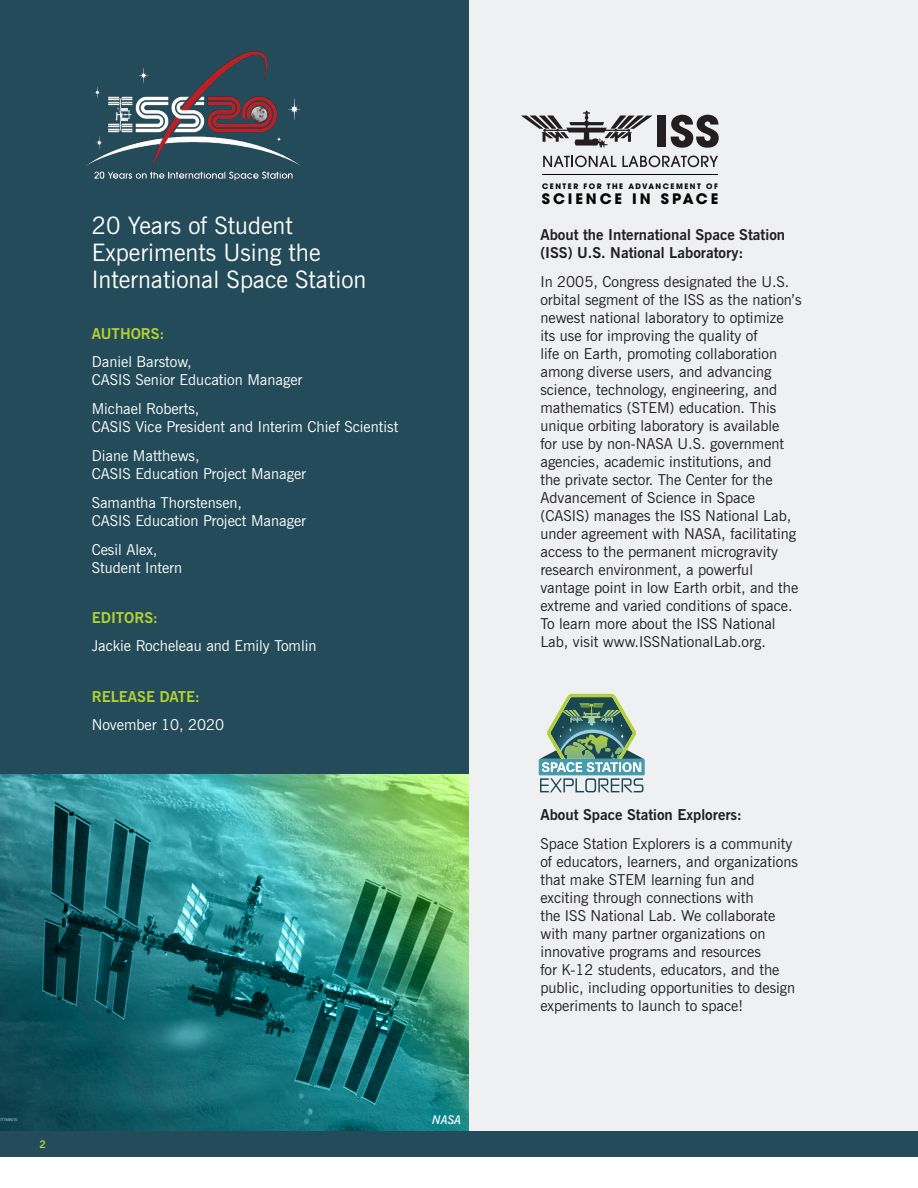
<style>
.page{position:relative;width:918px;height:1188px;background:#fff}
.page>*{position:absolute;margin:0;border:0;box-sizing:border-box;transform-origin:0 0}
.Body_-_10pt_Gray{font:24px/27px "News Gothic BT";color:#fff}
.Body_-_10pt_Gray-2{font:15px/18px "News Gothic BT";color:#231f20}
.Body_-_10pt_Gray-3{font:15px/18px "News Gothic BT";color:#fff}
.Body_-_10pt_Gray-4{font:700 15px/18px "News Gothic BT";color:#231f20}
.Body_-_10pt_Gray-5{font:700 15px "News Gothic BT";color:#b3d034}
.t1{font:700 14.4px "ITC Avant Garde Pro";letter-spacing:.2em;color:#040503}
.Photo_Credit_WHITE{font:italic 600 12px "News Gothic BT";color:#fff}
.t2{font:700 10.5px "News Gothic BT";color:#b3d034}
.t3{font:700 7.5px "ITC Avant Garde Pro";letter-spacing:.2em;color:#040503}
</style>
<div class="page">
<div style="left:0;top:0;width:469px;height:801px;background:#234b59"></div>
<img style="left:0;top:774px;width:469px;height:357px">
<div style="left:469px;top:0;width:449px;height:1134px;background:#eff0f1"></div>
<svg style="left:539px;top:694px;width:106px;height:98px"></svg>
<svg style="left:521px;top:111px;width:131px;height:36px"></svg>
<svg style="left:543px;top:156px;width:73px;height:11px"></svg>
<svg style="left:622px;top:156px;width:96px;height:11px"></svg>
<div style="left:658px;top:115px;width:8px;height:32px;background:#231f20"></div>
<svg style="left:671px;top:115px;width:48px;height:33px"></svg>
<hr style="left:542px;top:175px;width:176px;height:1px;background:#040503">
<div style="left:0;top:1131px;width:918px;height:26px;background:#234b59"></div>
<img style="left:86px;top:51px;width:215px;height:130px">
<p class="Body_-_10pt_Gray" style="left:92px;top:212px;width:276px">20 Years of Student<br>Experiments Using the<br>International Space Station</p>
<p class="Body_-_10pt_Gray-5" style="left:92px;top:324px;width:74px">AUTHORS:</p>
<p class="Body_-_10pt_Gray-3" style="left:92px;top:353px;width:212px">Daniel Barstow,<br>CASIS Senior Education Manager</p>
<p class="Body_-_10pt_Gray-3" style="left:92px;top:400px;width:308px">Michael Roberts,<br>CASIS Vice President and Interim Chief Scientist</p>
<p class="Body_-_10pt_Gray-3" style="left:92px;top:447px;width:216px">Diane Matthews,<br>CASIS Education Project Manager</p>
<p class="Body_-_10pt_Gray-3" style="left:92px;top:493px;width:216px">Samantha Thorstensen,<br>CASIS Education Project Manager</p>
<p class="Body_-_10pt_Gray-3" style="left:92px;top:540px;width:92px">Cesil Alex,<br>Student Intern</p>
<p class="Body_-_10pt_Gray-5" style="left:92px;top:608px;width:68px">EDITORS:</p>
<p class="Body_-_10pt_Gray-3" style="left:92px;top:637px;width:226px">Jackie Rocheleau and Emily Tomlin</p>
<p class="Body_-_10pt_Gray-5" style="left:92px;top:687px;width:110px">RELEASE DATE:</p>
<p class="Body_-_10pt_Gray-3" style="left:92px;top:716px;width:134px">November 10, 2020</p>
<p class="t2" style="left:40px;top:1138px;width:8px">2</p>
<p class="Photo_Credit_WHITE" style="left:432px;top:1112px;width:31px">NASA</p>
<p class="t3" style="left:542px;top:181px;width:177px">CENTER FOR THE ADVANCEMENT OF</p>
<p class="t1" style="left:542px;top:189px;width:178px">SCIENCE IN SPACE</p>
<p class="Body_-_10pt_Gray-4" style="left:540px;top:226px;width:246px">About the International Space Station (ISS) U.S. National Laboratory:</p>
<p class="Body_-_10pt_Gray-2" style="left:540px;top:273px;width:263px">In 2005, Congress designated the U.S. orbital segment of the ISS as the nation’s newest national laboratory to optimize its use for improving the quality of<br>life on Earth, promoting collaboration among diverse users, and advancing science, technology, engineering, and mathematics (STEM) education. This unique orbiting laboratory is available<br>for use by non-NASA U.S. government agencies, academic institutions, and<br>the private sector. The Center for the Advancement of Science in Space (CASIS) manages the ISS National Lab, under agreement with NASA, facilitating access to the permanent microgravity research environment, a powerful vantage point in low Earth orbit, and the extreme and varied conditions of space.<br>To learn more about the ISS National Lab, visit www.ISSNationalLab.org.</p>
<p class="Body_-_10pt_Gray-4" style="left:540px;top:806px;width:203px">About Space Station Explorers:</p>
<p class="Body_-_10pt_Gray-2" style="left:540px;top:834px;width:259px">Space Station Explorers is a community of educators, learners, and organizations that make STEM learning fun and exciting through connections with<br>the ISS National Lab. We collaborate with many partner organizations on innovative programs and resources<br>for K-12 students, educators, and the public, including opportunities to design experiments to launch to space!</p>
</div>
